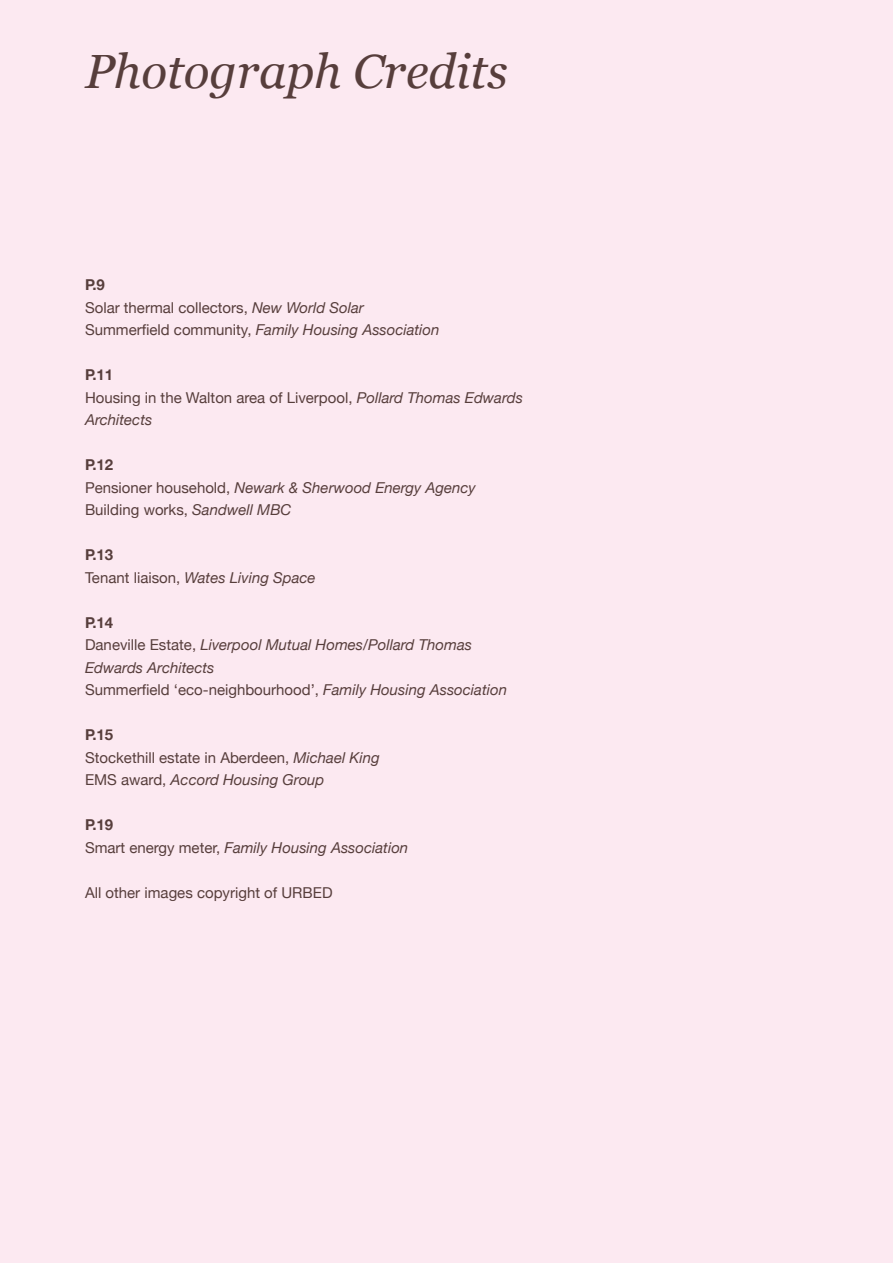
<style>
.page{position:relative;width:893px;height:1263px;background:#fce9f1}
.page>*{position:absolute;margin:0;border:0;box-sizing:border-box;transform-origin:0 0}
.URBED_Body{font:italic 48px "Georgia";color:#573e3c}
.URBED_Body-2{font:italic 15px/22.5px "Helvetica Neue";color:#573e3c}
.URBED_Body-3{font:15px/22.5px "Helvetica Neue";color:#573e3c}
.URBED_Body-4{font:700 15px "Helvetica Neue";color:#573e3c}
.s1{font-style:italic}
.s2{font-style:normal}
</style>
<div class="page">
<p class="URBED_Body" style="left:85px;top:41px;width:424px">Photograph Credits</p>
<p class="URBED_Body-4" style="left:85px;top:275px;width:21px">P.9</p>
<p class="URBED_Body-3" style="left:85px;top:296px;width:280px">Solar thermal collectors, <span class="s1">New World Solar</span></p>
<p class="URBED_Body-2" style="left:85px;top:318px;width:356px"><span class="s2">Summerfield community,</span> Family Housing Association</p>
<p class="URBED_Body-4" style="left:85px;top:365px;width:30px">P.11</p>
<p class="URBED_Body-3" style="left:85px;top:386px;width:439px">Housing in the Walton area of Liverpool, <span class="s1">Pollard Thomas Edwards<br>Architects</span></p>
<p class="URBED_Body-4" style="left:85px;top:455px;width:30px">P.12</p>
<p class="URBED_Body-2" style="left:85px;top:476px;width:392px"><span class="s2">Pensioner household,</span> Newark &amp; Sherwood Energy Agency</p>
<p class="URBED_Body-3" style="left:85px;top:498px;width:208px">Building works, <span class="s1">Sandwell MBC</span></p>
<p class="URBED_Body-4" style="left:85px;top:545px;width:30px">P.13</p>
<p class="URBED_Body-2" style="left:85px;top:566px;width:232px"><span class="s2">Tenant liaison,</span> Wates Living Space</p>
<p class="URBED_Body-4" style="left:85px;top:613px;width:30px">P.14</p>
<p class="URBED_Body-2" style="left:85px;top:633px;width:388px"><span class="s2">Daneville Estate,</span> Liverpool Mutual Homes/Pollard Thomas<br>Edwards Architects</p>
<p class="URBED_Body-3" style="left:85px;top:678px;width:424px">Summerfield ‘eco-neighbourhood’, <span class="s1">Family Housing Association</span></p>
<p class="URBED_Body-4" style="left:85px;top:725px;width:30px">P.15</p>
<p class="URBED_Body-3" style="left:85px;top:746px;width:296px">Stockethill estate in Aberdeen, <span class="s1">Michael King</span></p>
<p class="URBED_Body-2" style="left:85px;top:768px;width:241px"><span class="s2">EMS award,</span> Accord Housing Group</p>
<p class="URBED_Body-4" style="left:85px;top:815px;width:30px">P.19</p>
<p class="URBED_Body-2" style="left:85px;top:836px;width:325px"><span class="s2">Smart energy meter,</span> Family Housing Association</p>
<p class="URBED_Body-3" style="left:85px;top:881px;width:249px">All other images copyright of URBED</p>
</div>
